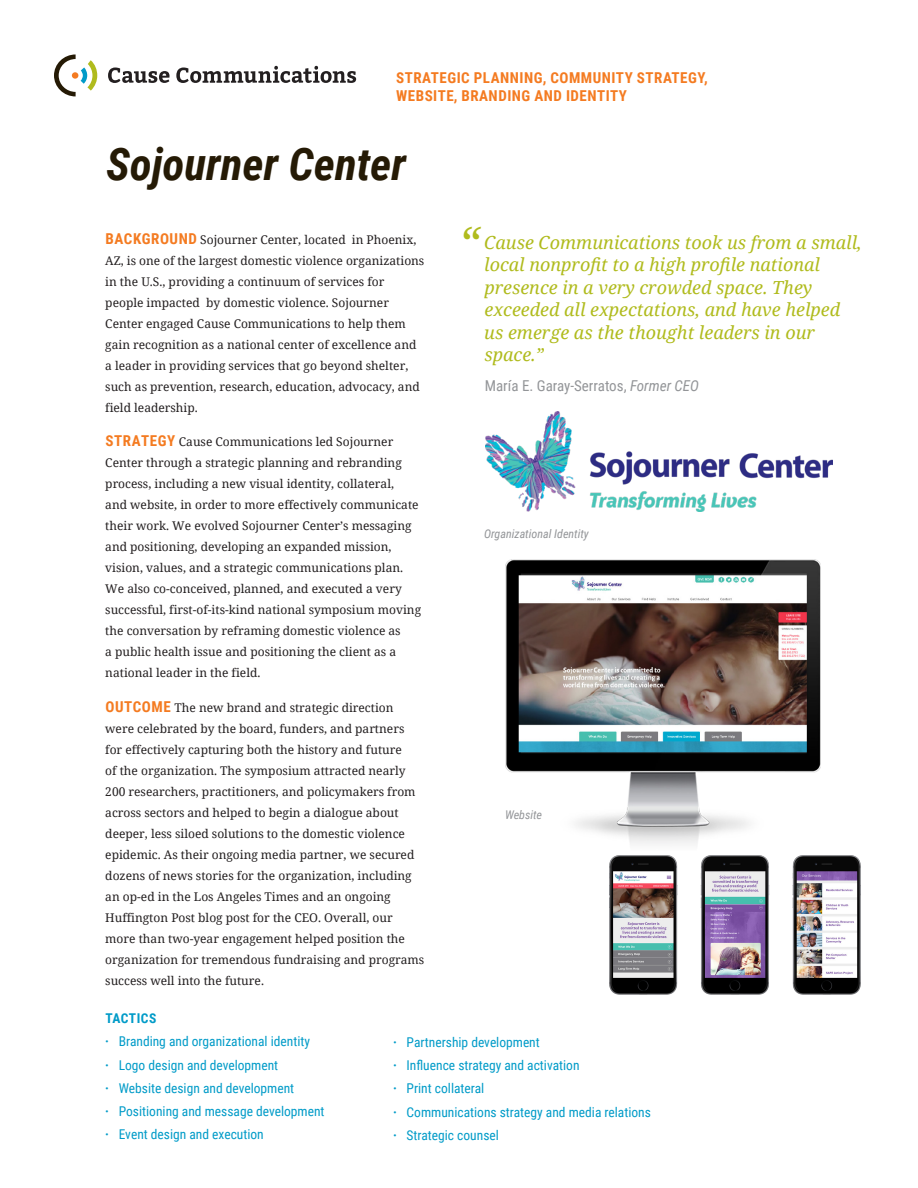
<style>
.page{position:relative;width:918px;height:1188px;background:#fff}
.page>*{position:absolute;margin:0;border:0;box-sizing:border-box;transform-origin:0 0}
.CLIENT{font:italic 700 45px "Roboto Condensed";color:#251a05}
.t1{font:italic 45px "Noto Serif";color:#b0bb1d}
.QUOTE{font:italic 18px/22.5px "Noto Serif";color:#b0bb1d}
.CASE_STUDY_CATEGORY{font:700 15px "Roboto Condensed";letter-spacing:.035em;color:#f47b21}
.QUOTE-2{font:15px "Roboto Condensed";color:#939598}
.t2{font:13.5px "Roboto Condensed";color:#009bc8}
.LIST_TITLE{font:700 13.5px "Roboto Condensed";letter-spacing:.03em;color:#009bc8}
.BODY_TEXT{font:12px/21px "Noto Serif";color:#231f20}
.t3{font:italic 12px "Roboto Condensed";color:#939598}
.s1{font-family:"Roboto Condensed";font-weight:700;font-size:15px;color:#f47b21}
.s2{font-weight:700}
.s3{font-style:italic}
</style>
<div class="page">
<img style="left:485px;top:412px;width:347px;height:100px">
<img style="left:505px;top:560px;width:316px;height:284px">
<img style="left:610px;top:855px;width:250px;height:140px">
<svg style="left:54px;top:54px;width:43px;height:42px"></svg>
<svg style="left:108px;top:66px;width:248px;height:17px"></svg>
<p class="CASE_STUDY_CATEGORY" style="left:396px;top:67px;width:313px">STRATEGIC PLANNING, COMMUNITY STRATEGY,</p>
<p class="CASE_STUDY_CATEGORY" style="left:396px;top:85px;width:232px">WEBSITE, BRANDING AND IDENTITY</p>
<p class="CLIENT" style="left:106px;top:132px;width:302px">Sojourner Center</p>
<p class="t1" style="left:459px;top:212px;width:22px">“</p>
<p class="BODY_TEXT" style="left:105px;top:228px;width:321px"><span class="s1">BACKGROUND</span> Sojourner Center, located in Phoenix, AZ, is one of the largest domestic violence organizations in the U.S., providing a continuum of services for people impacted by domestic violence. Sojourner Center engaged Cause Communications to help them gain recognition as a national center of excellence and a leader in providing services that go beyond shelter, such as prevention, research, education, advocacy, and field leadership.</p>
<p class="BODY_TEXT" style="left:105px;top:431px;width:317px"><span class="s1">STRATEGY</span> Cause Communications led Sojourner Center through a strategic planning and rebranding process, including a new visual identity, collateral,<br>and website, in order to more effectively communicate their work. We evolved Sojourner Center’s messaging and positioning, developing an expanded mission, vision, values, and a strategic communications plan.<br>We also co-conceived, planned, and executed a very successful, first-of-its-kind national symposium moving the conversation by reframing domestic violence as<br>a public health issue and positioning the client as a national leader in the field.</p>
<p class="BODY_TEXT" style="left:105px;top:696px;width:320px"><span class="s1">OUTCOME</span> The new brand and strategic direction were celebrated by the board, funders, and partners for effectively capturing both the history and future<br>of the organization. The symposium attracted nearly 200 researchers, practitioners, and policymakers from across sectors and helped to begin a dialogue about deeper, less siloed solutions to the domestic violence epidemic. As their ongoing media partner, we secured dozens of news stories for the organization, including an op-ed in the Los Angeles Times and an ongoing Huffington Post blog post for the CEO. Overall, our more than two-year engagement helped position the organization for tremendous fundraising and programs success well into the future.</p>
<p class="LIST_TITLE" style="left:106px;top:1009px;width:52px">TACTICS</p>
<p class="t2" style="left:105px;top:1032px;width:206px"><span class="s2">·</span> Branding and organizational identity</p>
<p class="t2" style="left:105px;top:1055px;width:174px"><span class="s2">·</span> Logo design and development</p>
<p class="t2" style="left:105px;top:1079px;width:190px"><span class="s2">·</span> Website design and development</p>
<p class="t2" style="left:105px;top:1102px;width:221px"><span class="s2">·</span> Positioning and message development</p>
<p class="t2" style="left:105px;top:1125px;width:160px"><span class="s2">·</span> Event design and execution</p>
<p class="QUOTE" style="left:484px;top:231px;width:379px">Cause Communications took us from a small, local nonprofit to a high profile national presence in a very crowded space. They exceeded all expectations, and have helped us emerge as the thought leaders in our space.”</p>
<p class="QUOTE-2" style="left:485px;top:375px;width:216px">María E. Garay-Serratos, <span class="s3">Former CEO</span></p>
<p class="t3" style="left:484px;top:525px;width:106px">Organizational Identity</p>
<p class="t3" style="left:505px;top:806px;width:39px">Website</p>
<p class="t2" style="left:393px;top:1033px;width:148px"><span class="s2">·</span> Partnership development</p>
<p class="t2" style="left:393px;top:1056px;width:188px"><span class="s2">·</span> Influence strategy and activation</p>
<p class="t2" style="left:393px;top:1079px;width:93px"><span class="s2">·</span> Print collateral</p>
<p class="t2" style="left:393px;top:1102px;width:259px"><span class="s2">·</span> Communications strategy and media relations</p>
<p class="t2" style="left:393px;top:1126px;width:107px"><span class="s2">·</span> Strategic counsel</p>
</div>
